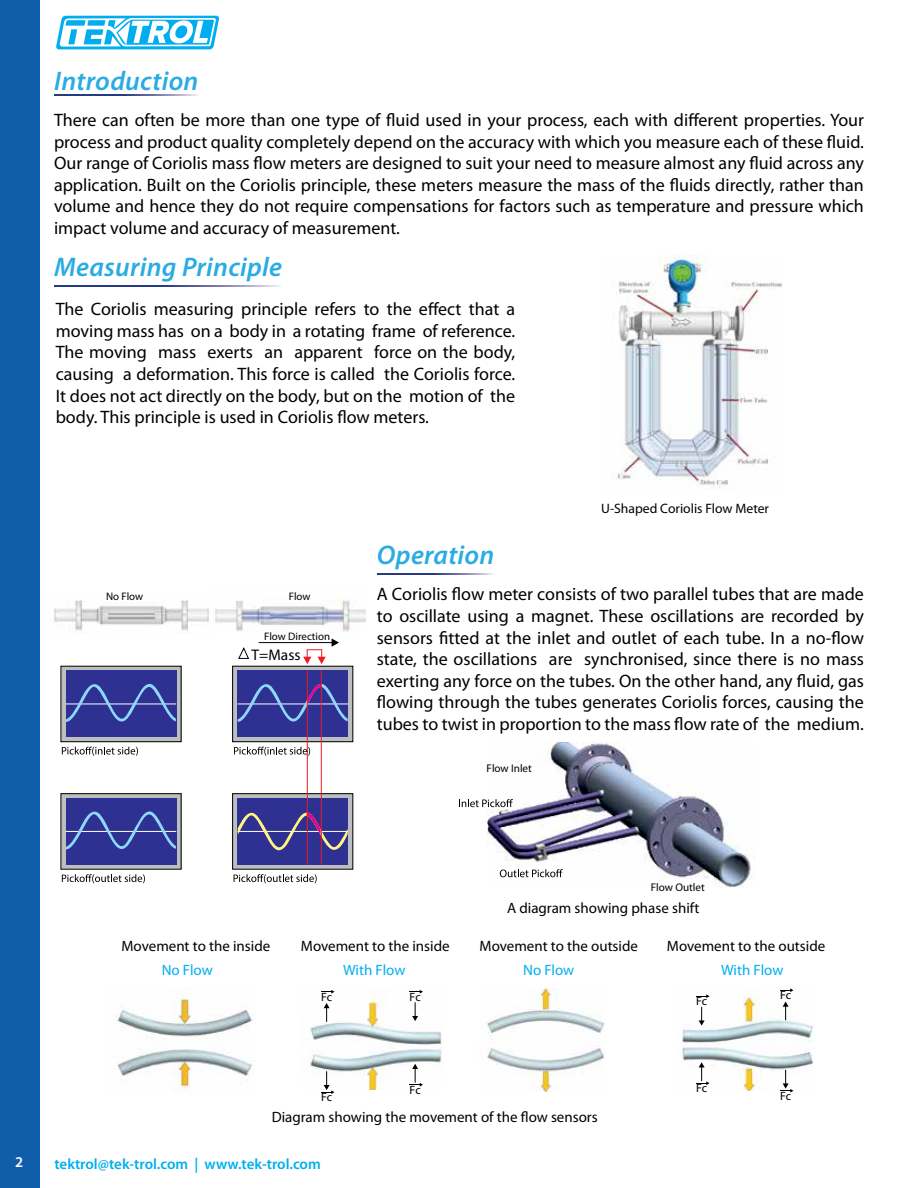
<style>
.page{position:relative;width:918px;height:1188px;background:#fff}
.page>*{position:absolute;margin:0;border:0;box-sizing:border-box;transform-origin:0 0}
.t1{font:italic 600 27px "Myriad Pro";letter-spacing:.01em;color:#2aace2}
.t2{font:18px/21.6px "Myriad Pro";color:#000;text-align:justify}
.t3{font:15.45px "Myriad Pro";color:#000}
.t4{font:15px "Myriad Pro";color:#000}
.t5{font:600 15px "Myriad Pro";color:#00aeef}
.t6{font:15px "Myriad Pro";letter-spacing:-.005em;color:#00aeef}
.t7{font:600 15px "Myriad Pro";color:#fff}
.t8{font:13.65px "Myriad Pro";color:#000}
.t9{font:12px "Myriad Pro";color:#000}
.t10{font:11.1px "Myriad Pro";color:#000}
.t11{font:10.95px "Myriad Pro";color:#000}
</style>
<div class="page">
<svg style="left:56px;top:16px;width:163px;height:33px"></svg>
<div style="left:0;top:0;width:39px;height:1188px;background:#105da9"></div>
<svg style="left:54px;top:94px;width:144px;height:1px"></svg>
<svg style="left:378px;top:573px;width:115px;height:1px"></svg>
<svg style="left:54px;top:286px;width:226px;height:1px"></svg>
<img style="left:682px;top:990px;width:131px;height:101px">
<img style="left:309px;top:989px;width:133px;height:101px">
<img style="left:487px;top:989px;width:119px;height:102px">
<svg style="left:321px;top:990px;width:13px;height:4px"></svg>
<svg style="left:780px;top:988px;width:13px;height:4px"></svg>
<img style="left:116px;top:988px;width:137px;height:104px">
<img style="left:612px;top:255px;width:169px;height:234px">
<img style="left:488px;top:743px;width:264px;height:144px">
<svg style="left:459px;top:799px;width:54px;height:8px"></svg>
<svg style="left:500px;top:869px;width:63px;height:8px"></svg>
<svg style="left:324px;top:1003px;width:6px;height:19px"></svg>
<svg style="left:783px;top:1002px;width:6px;height:18px"></svg>
<svg style="left:410px;top:990px;width:13px;height:4px"></svg>
<svg style="left:412px;top:1002px;width:6px;height:19px"></svg>
<svg style="left:696px;top:994px;width:13px;height:4px"></svg>
<svg style="left:699px;top:1007px;width:6px;height:19px"></svg>
<svg style="left:410px;top:1064px;width:13px;height:23px"></svg>
<svg style="left:696px;top:1062px;width:13px;height:23px"></svg>
<svg style="left:321px;top:1071px;width:13px;height:23px"></svg>
<svg style="left:780px;top:1070px;width:13px;height:23px"></svg>
<div style="left:233px;top:666px;width:120px;height:76px;background:#bcbec0"></div>
<div style="left:232px;top:666px;width:121px;height:76px;border:1px solid #000"></div>
<div style="left:233px;top:794px;width:120px;height:75px;background:#bcbec0"></div>
<div style="left:232px;top:793px;width:121px;height:77px;border:1px solid #000"></div>
<img style="left:54px;top:600px;width:155px;height:31px">
<img style="left:215px;top:598px;width:151px;height:34px">
<div style="left:61px;top:666px;width:120px;height:76px;background:#bcbec0"></div>
<div style="left:60px;top:666px;width:122px;height:76px;border:1px solid #000"></div>
<div style="left:66px;top:671px;width:110px;height:66px;background:#2e3092"></div>
<svg style="left:66px;top:684px;width:110px;height:38px"></svg>
<div style="left:61px;top:794px;width:120px;height:75px;background:#bcbec0"></div>
<div style="left:60px;top:793px;width:122px;height:77px;border:1px solid #000"></div>
<div style="left:66px;top:798px;width:110px;height:67px;background:#2e3092"></div>
<svg style="left:66px;top:811px;width:110px;height:39px"></svg>
<svg style="left:234px;top:874px;width:83px;height:9px"></svg>
<svg style="left:62px;top:747px;width:76px;height:9px"></svg>
<svg style="left:62px;top:874px;width:83px;height:9px"></svg>
<svg style="left:234px;top:625px;width:114px;height:240px"></svg>
<h1 class="t1" style="left:54px;top:64px;width:146px">Introduction</h1>
<p class="t2" style="left:54px;top:109px;width:812px">There can often be more than one type of fluid used in your process, each with different properties. Your process and product quality completely depend on the accuracy with which you measure each of these fluid.<br>Our range of Coriolis mass flow meters are designed to suit your need to measure almost any fluid across any application. Built on the Coriolis principle, these meters measure the mass of the fluids directly, rather than volume and hence they do not require compensations for factors such as temperature and pressure which impact volume and accuracy of measurement.</p>
<h1 class="t1" style="left:54px;top:249px;width:229px">Measuring Principle</h1>
<p class="t2" style="left:56px;top:298px;width:461px">The Coriolis measuring principle refers to the effect that a moving mass has on a body in a rotating frame of reference.<br>The moving mass exerts an apparent force on the body, causing a deformation. This force is called the Coriolis force.<br>It does not act directly on the body, but on the motion of the body. This principle is used in Coriolis flow meters.</p>
<p class="t8" style="left:601px;top:500px;width:169px">U-Shaped Coriolis Flow Meter</p>
<p class="t11" style="left:106px;top:589px;width:39px">No Flow</p>
<p class="t11" style="left:289px;top:589px;width:23px">Flow</p>
<p class="t11" style="left:264px;top:629px;width:67px">Flow Direction</p>
<p class="t3" style="left:252px;top:645px;width:50px">T=Mass</p>
<h1 class="t1" style="left:377px;top:537px;width:119px">Operation</h1>
<p class="t2" style="left:377px;top:583px;width:489px">A Coriolis flow meter consists of two parallel tubes that are made to oscillate using a magnet. These oscillations are recorded by sensors fitted at the inlet and outlet of each tube. In a no-flow state, the oscillations are synchronised, since there is no mass exerting any force on the tubes. On the other hand, any fluid, gas flowing through the tubes generates Coriolis forces, causing the tubes to twist in proportion to the mass flow rate of the medium.</p>
<p class="t10" style="left:487px;top:761px;width:47px">Flow Inlet</p>
<p class="t10" style="left:651px;top:881px;width:55px">Flow Outlet</p>
<p class="t4" style="left:507px;top:899px;width:194px">A diagram showing phase shift</p>
<p class="t4" style="left:122px;top:937px;width:150px">Movement to the inside</p>
<p class="t4" style="left:301px;top:937px;width:150px">Movement to the inside</p>
<p class="t4" style="left:480px;top:937px;width:160px">Movement to the outside</p>
<p class="t4" style="left:667px;top:937px;width:160px">Movement to the outside</p>
<p class="t6" style="left:162px;top:961px;width:53px">No Flow</p>
<p class="t6" style="left:343px;top:961px;width:64px">With Flow</p>
<p class="t6" style="left:523px;top:961px;width:53px">No Flow</p>
<p class="t6" style="left:721px;top:961px;width:64px">With Flow</p>
<p class="t9" style="left:321px;top:990px;width:13px">Fc</p>
<p class="t9" style="left:780px;top:988px;width:13px">Fc</p>
<p class="t9" style="left:410px;top:990px;width:13px">Fc</p>
<p class="t9" style="left:696px;top:994px;width:13px">Fc</p>
<p class="t9" style="left:410px;top:1083px;width:13px">Fc</p>
<p class="t9" style="left:696px;top:1081px;width:13px">Fc</p>
<p class="t4" style="left:272px;top:1108px;width:328px">Diagram showing the movement of the flow sensors</p>
<p class="t9" style="left:321px;top:1090px;width:13px">Fc</p>
<p class="t9" style="left:780px;top:1089px;width:13px">Fc</p>
<p class="t7" style="left:15px;top:1153px;width:10px">2</p>
<p class="t5" style="left:54px;top:1154px;width:268px">tektrol@tek-trol.com | www.tek-trol.com</p>
</div>
